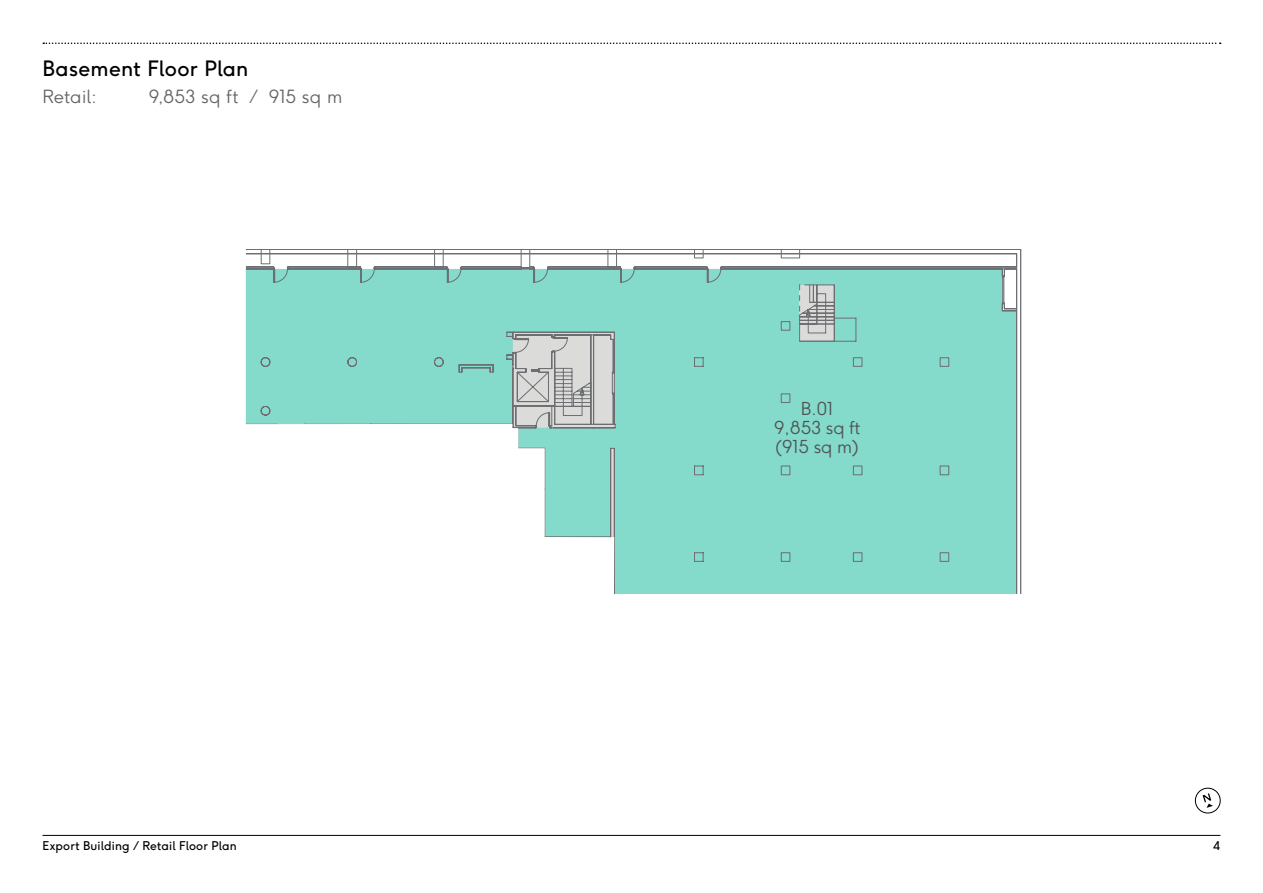
<style>
.page{position:relative;width:1263px;height:893px;background:#fff}
.page>*{position:absolute;margin:0;border:0;box-sizing:border-box;transform-origin:0 0}
.t1{font:21px "F37 Ginger";letter-spacing:.015em;color:#000}
.t2{font:300 18px "F37 Ginger";letter-spacing:.01em;color:#646468}
.t3{font:300 17.7px/19.2px "F37 Ginger";color:#4f5252;text-align:center}
.t4{font:12px "F37 Ginger";letter-spacing:.015em;color:#000}
</style>
<div class="page">
<svg style="left:1202px;top:793px;width:11px;height:15px"></svg>
<div style="left:1195px;top:788px;width:25px;height:25px;border:1px solid #000;border-radius:50%"></div>
<hr style="left:43px;top:835px;width:1177px;height:1px;background:#000">
<div style="left:949px;top:268px;width:68px;height:326px;background:#84dacb"></div>
<svg style="left:246px;top:249px;width:703px;height:345px;background:#8dd8cb"></svg>
<div style="left:632px;top:408px;width:52px;height:186px;background:#84dacb"></div>
<svg style="left:246px;top:260px;width:386px;height:334px"></svg>
<svg style="left:43px;top:43px;width:1178px;height:1px"></svg>
<h1 class="t1" style="left:43px;top:59px;width:207px">Basement Floor Plan</h1>
<h2 class="t2" style="left:43px;top:89px;width:56px">Retail:</h2>
<h2 class="t2" style="left:149px;top:89px;width:195px">9,853 sq ft / 915 sq m</h2>
<h3 class="t3" style="left:774px;top:400px;width:88px">B.01<br>9,853 sq ft (915 sq m)</h3>
<p class="t4" style="left:43px;top:841px;width:196px">Export Building / Retail Floor Plan</p>
<p class="t4" style="left:1213px;top:841px;width:9px">4</p>
</div>
